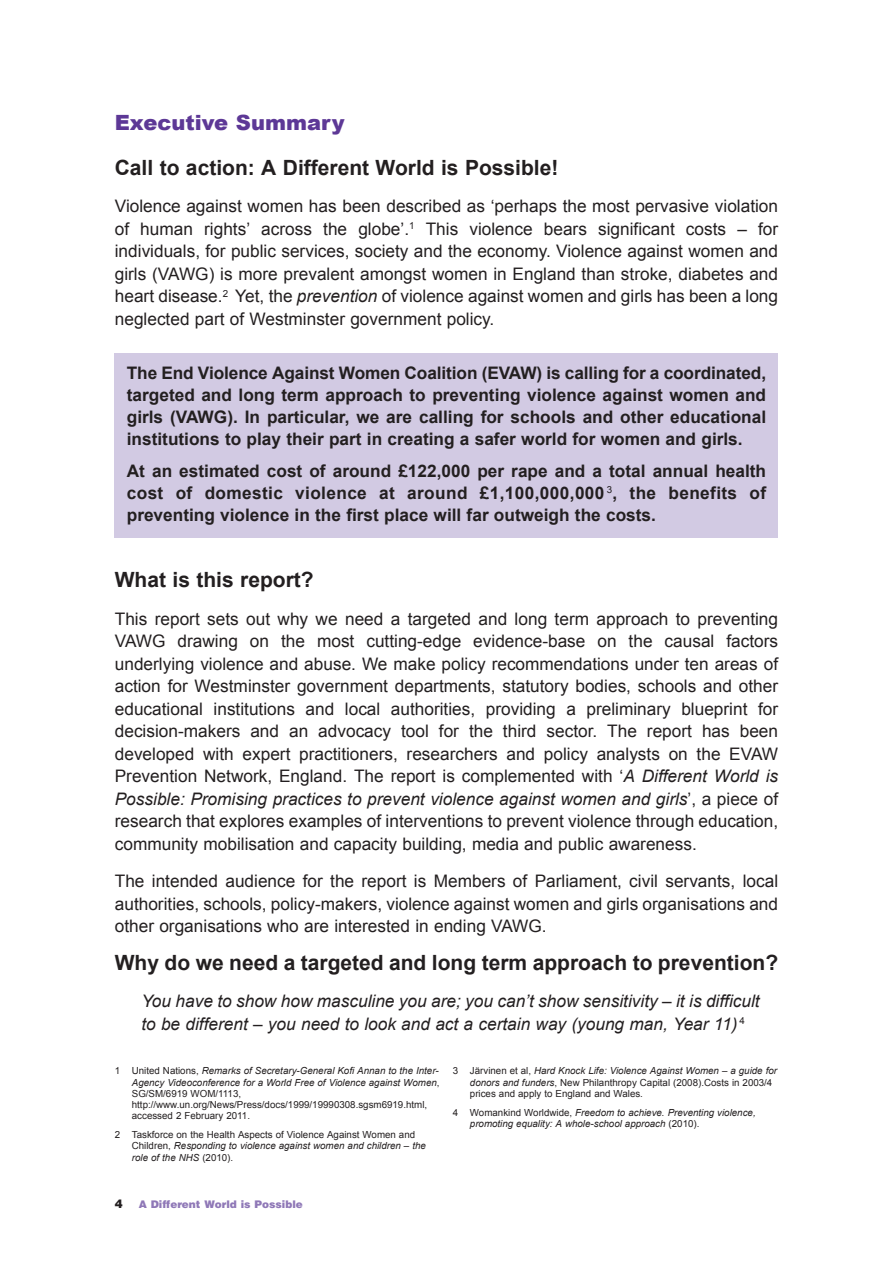
<style>
.page{position:relative;width:893px;height:1263px;background:#fff}
.page>*{position:absolute;margin:0;border:0;box-sizing:border-box;transform-origin:0 0}
.t1{font:700 21px "Arial";color:#231f20}
.t2{font:900 21px "Arial";color:#5d3896}
.t3{font:17.25px/22.5px "Arial";color:#231f20;text-align:justify}
.t4{font:700 17.25px/22.2px "Arial";color:#231f20;text-align:justify}
.t5{font:italic 17.25px/22.5px "Arial";color:#231f20}
.t6{font:900 12px "Helvetica";color:#231f20}
.t7{font:900 10.5px "Helvetica";color:#8f78b7}
.t8{font:9.75px/11.2px "Arial";color:#231f20}
.t9{font:italic 9.75px/11.2px "Arial";color:#231f20}
.s1{font-style:italic}
.s2{font-style:normal}
</style>
<div class="page">
<div style="left:115px;top:353px;width:663px;height:185px;background:#d2cae3"></div>
<p class="t2" style="left:115px;top:107px;width:231px">Executive Summary</p>
<p class="t1" style="left:115px;top:156px;width:445px">Call to action: A Different World is Possible!</p>
<p class="t3" style="left:115px;top:195px;width:665px">Violence against women has been described as ‘perhaps the most pervasive violation of human rights’ across the globe’.<sup>1</sup> This violence bears significant costs – for individuals, for public services, society and the economy. Violence against women and girls (VAWG) is more prevalent amongst women in England than stroke, diabetes and heart disease.<sup>2</sup> Yet, the <span class="s1">prevention</span> of violence against women and girls has been a long neglected part of Westminster government policy.</p>
<p class="t4" style="left:127px;top:362px;width:641px">The End Violence Against Women Coalition (EVAW) is calling for a coordinated, targeted and long term approach to preventing violence against women and girls (VAWG). In particular, we are calling for schools and other educational institutions to play their part in creating a safer world for women and girls.</p>
<p class="t4" style="left:127px;top:459px;width:641px">At an estimated cost of around £122,000 per rape and a total annual health cost of domestic violence at around £1,100,000,000 <sup>3</sup>, the benefits of preventing violence in the first place will far outweigh the costs.</p>
<p class="t1" style="left:115px;top:568px;width:200px">What is this report?</p>
<p class="t3" style="left:115px;top:608px;width:665px">This report sets out why we need a targeted and long term approach to preventing VAWG drawing on the most cutting-edge evidence-base on the causal factors underlying violence and abuse. We make policy recommendations under ten areas of action for Westminster government departments, statutory bodies, schools and other educational institutions and local authorities, providing a preliminary blueprint for decision-makers and an advocacy tool for the third sector. The report has been developed with expert practitioners, researchers and policy analysts on the EVAW Prevention Network, England. The report is complemented with ‘<span class="s1">A Different World is Possible: Promising practices to prevent violence against women and girls</span>’, a piece of research that explores examples of interventions to prevent violence through education, community mobilisation and capacity building, media and public awareness.</p>
<p class="t3" style="left:115px;top:870px;width:665px">The intended audience for the report is Members of Parliament, civil servants, local authorities, schools, policy-makers, violence against women and girls organisations and other organisations who are interested in ending VAWG.</p>
<p class="t1" style="left:115px;top:951px;width:665px">Why do we need a targeted and long term approach to prevention?</p>
<p class="t5" style="left:141px;top:990px;width:620px">You have to show how masculine you are; you can’t show sensitivity – it is difficult to be different – you need to look and act a certain way (young man, Year 11) <sup>4</sup></p>
<p class="t8" style="left:132px;top:1065px;width:309px;text-indent:-17px">1 United Nations, <span class="s1">Remarks of Secretary-General Kofi Annan to the Inter-Agency Videoconference for a World Free of Violence against Women</span>, SG/SM/6919 WOM/1113, http://www.un.org/News/Press/docs/1999/19990308.sgsm6919.html, accessed 2 February 2011.</p>
<p class="t8" style="left:132px;top:1129px;width:296px;text-indent:-17px">2 Taskforce on the Health Aspects of Violence Against Women and<br>Children, <span class="s1">Responding to violence against women and children – the role of the NHS</span> (2010).</p>
<p class="t8" style="left:470px;top:1065px;width:309px;text-indent:-17px">3 Järvinen et al, <span class="s1">Hard Knock Life: Violence Against Women – a guide for donors and funders</span>, New Philanthropy Capital (2008).Costs in 2003/4 prices and apply to England and Wales.</p>
<p class="t9" style="left:470px;top:1107px;width:287px;text-indent:-17px"><span class="s2">4 Womankind Worldwide,</span> Freedom to achieve. Preventing violence, promoting equality: A whole-school approach <span class="s2">(2010).</span></p>
<p class="t6" style="left:115px;top:1197px;width:10px">4</p>
<p class="t7" style="left:139px;top:1198px;width:166px">A Different World is Possible</p>
</div>
